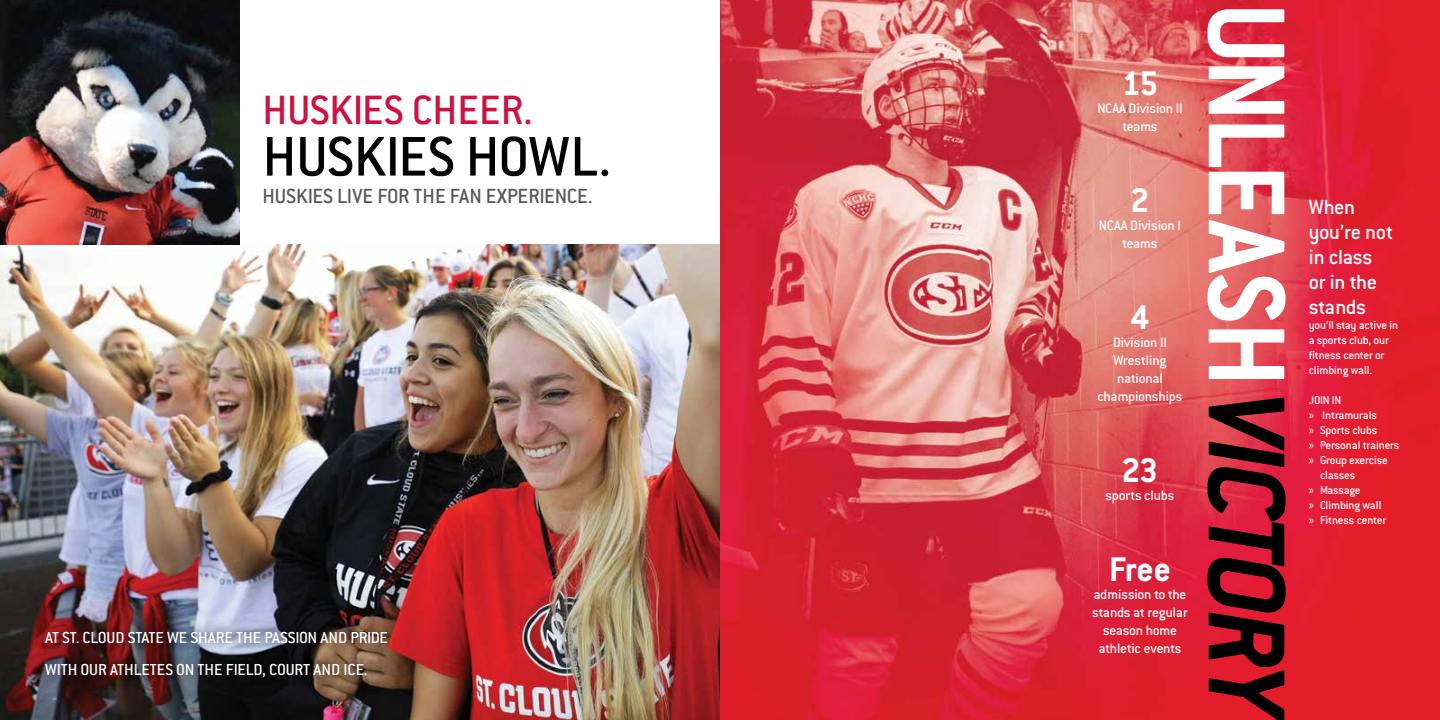
<style>
.page{position:relative;width:1440px;height:720px;background:#fff}
.page>*{position:absolute;margin:0;border:0;box-sizing:border-box;transform-origin:0 0}
.t1{font:700 120px "Conduit ITC";letter-spacing:-.04em;color:#fff;scale:.95 1}
.t2{font:500 61.25px "Conduit ITC";letter-spacing:-.01em;color:#000}
.t3{font:500 45px "Conduit ITC";color:#ce1141}
.t4{font:700 37.5px "Conduit ITC";letter-spacing:-.035em;color:#fff}
.t5{font:500 22.5px/25px "Conduit ITC";letter-spacing:-.015em;color:#fff}
.t6{font:500 22.5px "Conduit ITC";color:#58595b}
.t7{font:500 17.5px/32.5px "Conduit ITC";color:#fff}
.t8{font:500 15px/18px "Conduit ITC";letter-spacing:-.015em;color:#fff;text-align:center}
.t9{font:500 12.5px/15px "Conduit ITC";letter-spacing:-.015em;color:#fff}
.s1{font-style:italic;color:#000}
.s2{font-family:"Myriad Pro";font-weight:400}
</style>
<div class="page">
<img style="left:720px;top:0;width:720px;height:720px">
<img style="left:0;top:245px;width:720px;height:475px">
<img style="left:0;top:0;width:240px;height:245px">
<div style="left:33px;top:619px;width:365px;height:69px;background:#000;opacity:.8"></div>
<h3 class="t3" style="left:262px;top:85px;width:272px">HUSKIES CHEER.</h3>
<h2 class="t2" style="left:262px;top:122px;width:351px">HUSKIES HOWL.</h2>
<h3 class="t6" style="left:262px;top:183px;width:332px">HUSKIES LIVE FOR THE FAN EXPERIENCE.</h3>
<h3 class="t7" style="left:45px;top:621px;width:344px">AT ST. CLOUD STATE WE SHARE THE PASSION AND PRIDE<br>WITH OUR ATHLETES ON THE FIELD, COURT AND ICE.</h3>
<h3 class="t4" style="left:1122px;top:62px;width:38px">15</h3>
<p class="t8" style="left:1097px;top:100px;width:87px">NCAA Division II teams</p>
<h3 class="t4" style="left:1130px;top:179px;width:21px">2</h3>
<p class="t8" style="left:1099px;top:217px;width:84px">NCAA Division I teams</p>
<h3 class="t4" style="left:1130px;top:296px;width:21px">4</h3>
<p class="t8" style="left:1097px;top:334px;width:87px">Division II<br>Wrestling national championships</p>
<h3 class="t4" style="left:1122px;top:449px;width:38px">23</h3>
<p class="t8" style="left:1106px;top:487px;width:70px">sports clubs</p>
<h3 class="t4" style="left:1109px;top:548px;width:63px">Free</h3>
<p class="t8" style="left:1092px;top:586px;width:97px">admission to the stands at regular season home athletic events</p>
<h1 class="t1" style="left:1316px;top:3px;width:760px;rotate:90deg">UNLEASH<span class="s1">VICTORY</span></h1>
<h3 class="t5" style="left:1309px;top:194px;width:86px">When you’re not in class or in the stands</h3>
<p class="t9" style="left:1309px;top:317px;width:91px">you’ll stay active in a sports club, our fitness center or climbing wall.</p>
<p class="t9" style="left:1309px;top:392px;width:34px">JOIN IN</p>
<p class="t9" style="left:1309px;top:407px;width:70px"><span class="s2">»</span> Intramurals</p>
<p class="t9" style="left:1309px;top:422px;width:70px"><span class="s2">»</span> Sports clubs</p>
<p class="t9" style="left:1309px;top:437px;width:92px"><span class="s2">»</span> Personal trainers</p>
<p class="t9" style="left:1309px;top:452px;width:81px"><span class="s2">»</span> Group exercise</p>
<p class="t9" style="left:1320px;top:467px;width:37px">classes</p>
<p class="t9" style="left:1309px;top:482px;width:53px"><span class="s2">»</span> Massage</p>
<p class="t9" style="left:1309px;top:497px;width:74px"><span class="s2">»</span> Climbing wall</p>
<p class="t9" style="left:1309px;top:512px;width:79px"><span class="s2">»</span> Fitness center</p>
</div>
